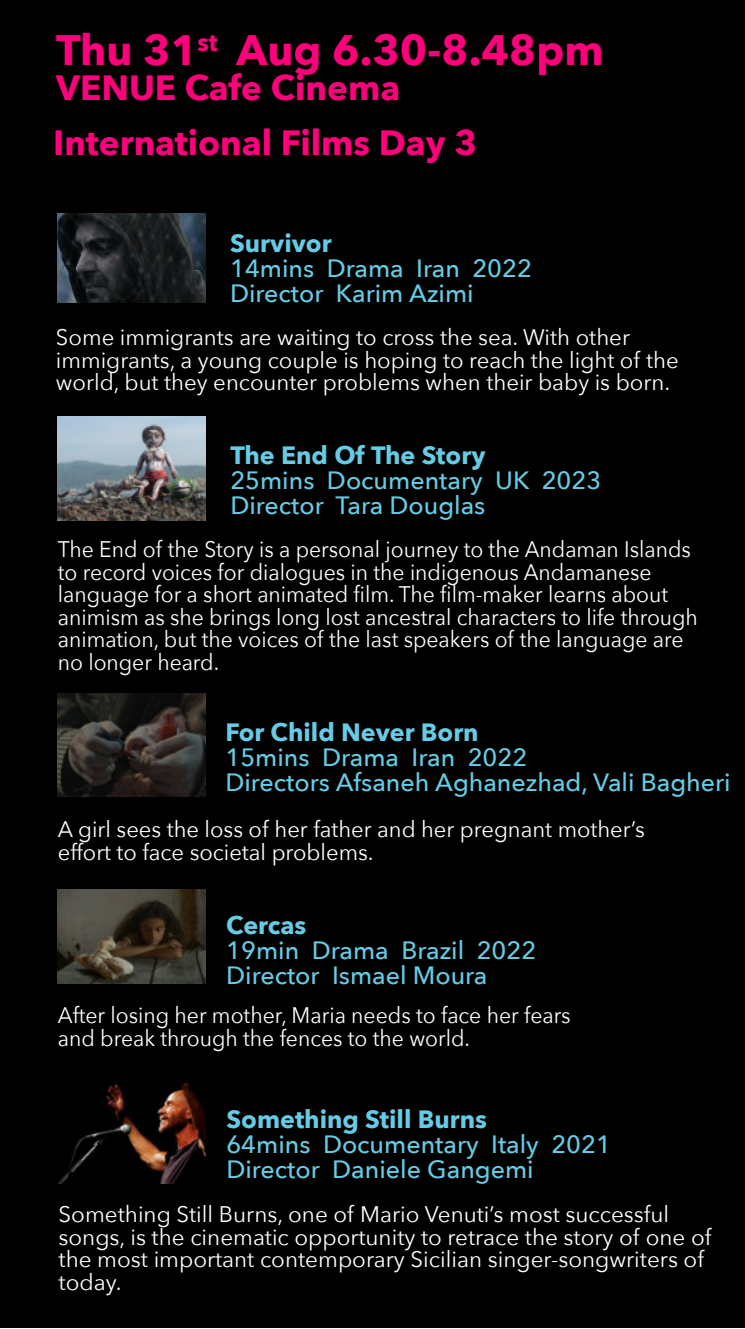
<style>
.page{position:relative;width:745px;height:1329px;background:#fff}
.page>*{position:absolute;margin:0;border:0;box-sizing:border-box;transform-origin:0 0}
.t1{font:700 42.5px "Avenir Next";color:#ff007d}
.t2{font:700 35px "Avenir Next";color:#ff007d}
.t3{font:500 25px/25px "Avenir Next";color:#66cbe4}
.t4{font:700 25px "Avenir Next";color:#66cbe4}
.t5{font:22.5px/22.5px "Avenir Next";color:#fff}
.t6{font:22.5px/22.5px "Avenir Next";color:#fff;scale:.94 1}
.s1{color:#ff007c}
</style>
<div class="page">
<div style="left:0;top:0;width:744px;height:1328px;background:#000"></div>
<img style="left:58px;top:693px;width:147px;height:104px">
<img style="left:58px;top:890px;width:147px;height:94px">
<img style="left:58px;top:417px;width:147px;height:103px">
<img style="left:58px;top:213px;width:147px;height:89px">
<img style="left:59px;top:1080px;width:146px;height:104px">
<h1 class="t1" style="left:56px;top:23px;width:549px">Thu 3<span class="s1">1</span><sup>st</sup> Aug 6.30-8.48pm</h1>
<h2 class="t2" style="left:56px;top:65px;width:345px">VENUE Cafe Cinema</h2>
<h2 class="t2" style="left:53px;top:120px;width:425px">International Films Day 3</h2>
<p class="t4" style="left:230px;top:227px;width:103px">Survivor</p>
<p class="t3" style="left:230px;top:256px;width:303px">14mins Drama Iran 2022<br>Director Karim Azimi</p>
<p class="t5" style="left:56px;top:327px;width:624px">Some immigrants are waiting to cross the sea. With other immigrants, a young couple is hoping to reach the light of the world, but they encounter problems when their baby is born.</p>
<p class="t4" style="left:230px;top:439px;width:257px">The End Of The Story</p>
<p class="t3" style="left:230px;top:469px;width:372px">25mins Documentary UK 2023<br>Director Tara Douglas</p>
<p class="t6" style="left:58px;top:539px;width:682px">The End of the Story is a personal journey to the Andaman Islands to record voices for dialogues in the indigenous Andamanese language for a short animated film. The film-maker learns about animism as she brings long lost ancestral characters to life through animation, but the voices of the last speakers of the language are no longer heard.</p>
<p class="t4" style="left:225px;top:716px;width:255px">For Child Never Born</p>
<p class="t3" style="left:225px;top:745px;width:506px">15mins Drama Iran 2022<br>Directors Afsaneh Aghanezhad, Vali Bagheri</p>
<p class="t5" style="left:58px;top:819px;width:588px">A girl sees the loss of her father and her pregnant mother’s effort to face societal problems.</p>
<p class="t4" style="left:226px;top:909px;width:81px">Cercas</p>
<p class="t3" style="left:226px;top:938px;width:311px">19min Drama Brazil 2022<br>Director Ismael Moura</p>
<p class="t6" style="left:58px;top:1005px;width:547px">After losing her mother, Maria needs to face her fears and break through the fences to the world.</p>
<p class="t4" style="left:226px;top:1103px;width:262px">Something Still Burns</p>
<p class="t3" style="left:226px;top:1132px;width:386px">64mins Documentary Italy 2021<br>Director Daniele Gangemi</p>
<p class="t5" style="left:59px;top:1204px;width:654px">Something Still Burns, one of Mario Venuti’s most successful songs, is the cinematic opportunity to retrace the story of one of the most important contemporary Sicilian singer-songwriters of today.</p>
</div>
